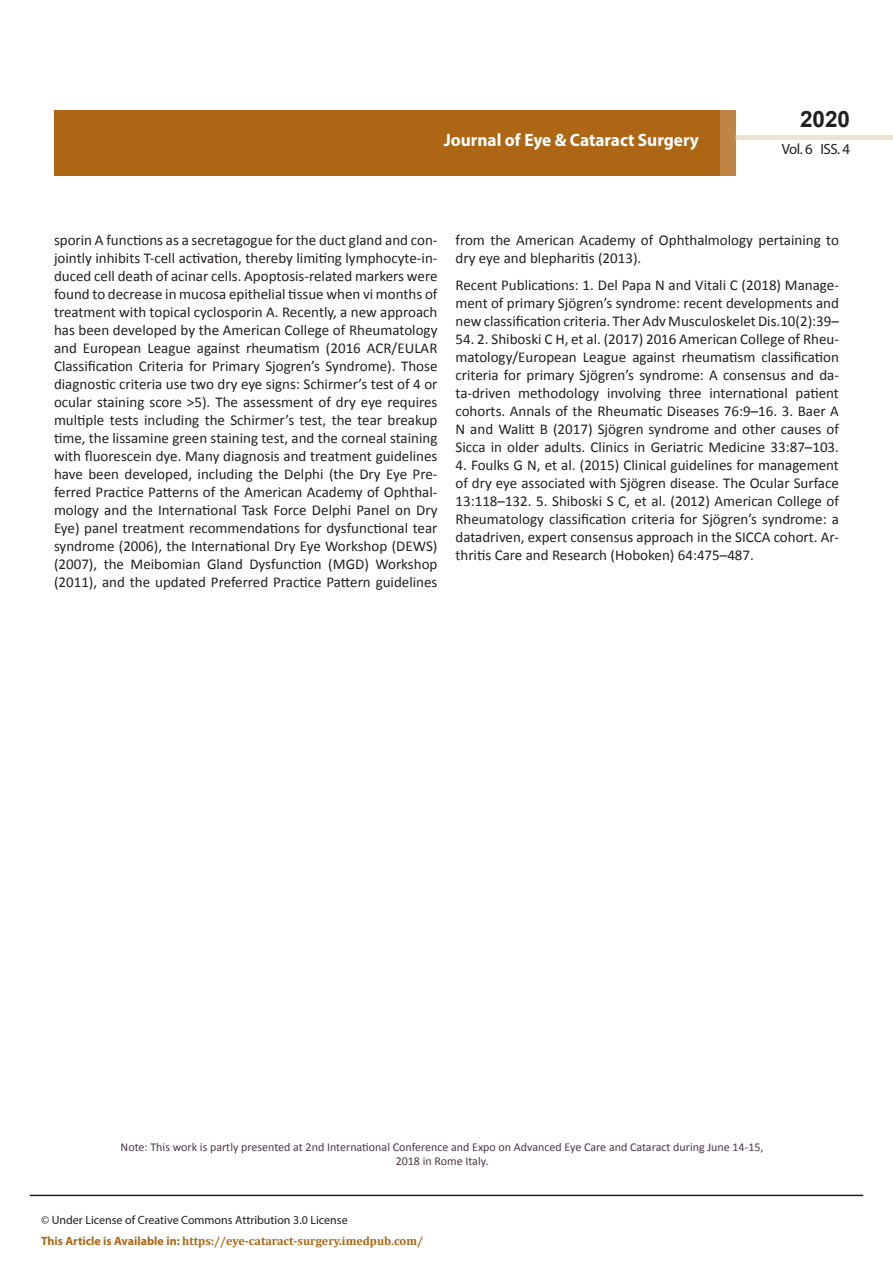
<style>
.page{position:relative;width:893px;height:1263px;background:#fff}
.page>*{position:absolute;margin:0;border:0;box-sizing:border-box;transform-origin:0 0}
.t1{font:700 22.5px "Arial";color:#231f20}
.t2{font:700 18px "Myriad Pro";color:#fff;scale:.96 1}
.t3{font:15px/18px "Calibri";color:#231f20;text-align:justify}
.t4{font:14.85px "Myriad Pro";letter-spacing:-.03em;color:#231f20}
.t5{font:12px/14.4px "Calibri";color:#4d3647;text-align:center}
.t6{font:700 12px "Cambria";color:#ac6614}
.t7{font:12px "Myriad Pro";color:#231f20}
.s1{font-family:"Myriad Pro"}
</style>
<div class="page">
<div style="left:54px;top:110px;width:667px;height:66px;background:#ac6614"></div>
<div style="left:720px;top:110px;width:16px;height:66px;background:#c08544"></div>
<div style="left:736px;top:135px;width:157px;height:5px;background:#f1e2d1"></div>
<hr style="left:30px;top:1195px;width:833px;height:1px;background:#231f20">
<p class="t2" style="left:444px;top:128px;width:267px">Journal of Eye &amp; Cataract Surgery</p>
<h1 class="t1" style="left:800px;top:104px;width:52px">2020</h1>
<p class="t4" style="left:782px;top:140px;width:70px">Vol. 6 ISS. 4</p>
<p class="t3" style="left:54px;top:231px;width:385px">sporin A functions as a secretagogue for the duct gland and con&shy;jointly inhibits T-cell activation, thereby limiting lymphocyte-in&shy;duced cell death of acinar cells. Apoptosis-related markers were found to decrease in mucosa epithelial tissue when vi months of treatment with topical cyclosporin A. Recently, a new approach has been developed by the American College of Rheumatology and European League against rheumatism (2016 ACR/EULAR Classification Criteria for Primary Sjogren’s Syndrome). Those diagnostic criteria use two dry eye signs: Schirmer’s test of 4 or ocular staining score &gt;5). The assessment of dry eye requires multiple tests including the Schirmer’s test, the tear breakup time, the lissamine green staining test, and the corneal staining with fluorescein dye. Many diagnosis and treatment guidelines have been developed, including the Delphi (the Dry Eye Pre&shy;ferred Practice Patterns of the American Academy of Ophthal&shy;mology and the International Task Force Delphi Panel on Dry Eye) panel treatment recommendations for dysfunctional tear syndrome (2006), the International Dry Eye Workshop (DEWS) (2007), the Meibomian Gland Dysfunction (MGD) Workshop (2011), and the updated Preferred Practice Pattern guidelines</p>
<p class="t3" style="left:455px;top:231px;width:385px">from the American Academy of Ophthalmology pertaining to dry eye and blepharitis (2013).</p>
<p class="t3" style="left:455px;top:276px;width:385px">Recent Publications: 1. Del Papa N and Vitali C (2018) Manage&shy;ment of primary Sjögren’s syndrome: recent developments and new classification criteria. Ther Adv Musculoskelet Dis.10(2):39–</p>
<p class="t3" style="left:455px;top:330px;width:385px">54. 2. Shiboski C H, et al. (2017) 2016 American College of Rheu&shy;matology/European League against rheumatism classification criteria for primary Sjögren’s syndrome: A consensus and da&shy;ta-driven methodology involving three international patient cohorts. Annals of the Rheumatic Diseases 76:9–16. 3. Baer A N and Walitt B (2017) Sjögren syndrome and other causes of Sicca in older adults. Clinics in Geriatric Medicine 33:87–103.</p>
<p class="t3" style="left:455px;top:456px;width:385px">4. Foulks G N, et al. (2015) Clinical guidelines for management of dry eye associated with Sjögren disease. The Ocular Surface 13:118–132. 5. Shiboski S C, et al. (2012) American College of Rheumatology classification criteria for Sjögren’s syndrome: a datadriven, expert consensus approach in the SICCA cohort. Ar&shy;thritis Care and Research (Hoboken) 64:475–487.</p>
<p class="t5" style="left:121px;top:1140px;width:644px">Note: This work is partly presented at 2nd International Conference and Expo on Advanced Eye Care and Cataract during June 14-15,<br>2018 in Rome Italy.</p>
<p class="t7" style="left:41px;top:1213px;width:308px">© Under License of Creative Commons Attribution 3.0 License</p>
<p class="t6" style="left:41px;top:1232px;width:384px"><span class="s1">This Article is Available in:</span> https://eye-cataract-surgery.imedpub.com/</p>
</div>
